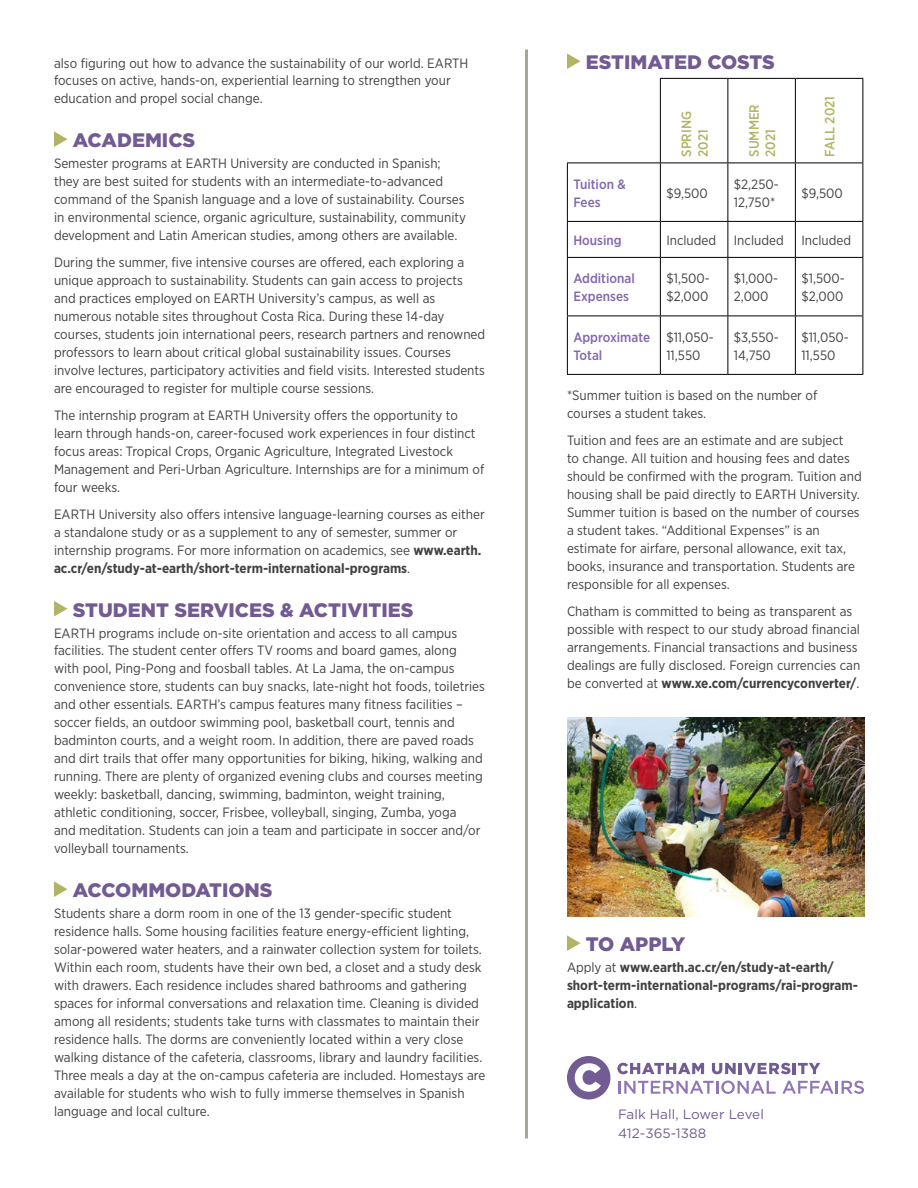
<style>
.page{position:relative;width:918px;height:1188px;background:#fff}
.page>*{position:absolute;margin:0;border:0;box-sizing:border-box;transform-origin:0 0}
.t1{font:900 19.5px "Gotham";color:#725b93}
.t2{font:13.5px/18px "Gotham Narrow";color:#414042}
.t3{font:700 13.5px/18px "Gotham Narrow";color:#414042}
.t4{font:500 13.5px/18px "Gotham Narrow";color:#8166ac}
.t5{font:13.5px/19.5px "Gotham";letter-spacing:.005em;color:#725b93}
.t6{font:500 13.5px/16.5px "Gotham Narrow";color:#b0b464}
.s1{font-weight:700}
.s2{font-weight:400}
</style>
<div class="page">
<svg style="left:54px;top:131px;width:14px;height:16px"></svg>
<svg style="left:54px;top:601px;width:14px;height:15px"></svg>
<svg style="left:54px;top:881px;width:14px;height:16px"></svg>
<hr style="left:525px;top:50px;width:3px;height:1088px;background:#a4a89a">
<svg style="left:567px;top:53px;width:13px;height:16px"></svg>
<hr style="left:660px;top:78px;width:68px;height:1px;background:#000">
<hr style="left:660px;top:79px;width:1px;height:84px;background:#000">
<hr style="left:728px;top:78px;width:67px;height:1px;background:#000">
<hr style="left:728px;top:79px;width:1px;height:84px;background:#000">
<hr style="left:795px;top:78px;width:68px;height:1px;background:#000">
<hr style="left:795px;top:79px;width:1px;height:84px;background:#000">
<hr style="left:862px;top:79px;width:1px;height:84px;background:#000">
<hr style="left:567px;top:163px;width:93px;height:1px;background:#000">
<hr style="left:567px;top:163px;width:1px;height:58px;background:#000">
<hr style="left:660px;top:163px;width:68px;height:1px;background:#000">
<hr style="left:660px;top:163px;width:1px;height:58px;background:#000">
<hr style="left:728px;top:163px;width:67px;height:1px;background:#000">
<hr style="left:728px;top:163px;width:1px;height:58px;background:#000">
<hr style="left:795px;top:163px;width:68px;height:1px;background:#000">
<hr style="left:795px;top:163px;width:1px;height:58px;background:#000">
<hr style="left:862px;top:163px;width:1px;height:58px;background:#000">
<hr style="left:567px;top:221px;width:93px;height:1px;background:#000">
<hr style="left:567px;top:222px;width:1px;height:35px;background:#000">
<hr style="left:660px;top:221px;width:68px;height:1px;background:#000">
<hr style="left:660px;top:222px;width:1px;height:35px;background:#000">
<hr style="left:728px;top:221px;width:67px;height:1px;background:#000">
<hr style="left:728px;top:222px;width:1px;height:35px;background:#000">
<hr style="left:795px;top:221px;width:68px;height:1px;background:#000">
<hr style="left:795px;top:222px;width:1px;height:35px;background:#000">
<hr style="left:862px;top:222px;width:1px;height:35px;background:#000">
<hr style="left:567px;top:257px;width:93px;height:1px;background:#000">
<hr style="left:567px;top:258px;width:1px;height:58px;background:#000">
<hr style="left:660px;top:257px;width:68px;height:1px;background:#000">
<hr style="left:660px;top:258px;width:1px;height:58px;background:#000">
<hr style="left:728px;top:257px;width:67px;height:1px;background:#000">
<hr style="left:728px;top:258px;width:1px;height:58px;background:#000">
<hr style="left:795px;top:257px;width:68px;height:1px;background:#000">
<hr style="left:795px;top:258px;width:1px;height:58px;background:#000">
<hr style="left:862px;top:258px;width:1px;height:58px;background:#000">
<hr style="left:567px;top:316px;width:93px;height:1px;background:#000">
<hr style="left:567px;top:316px;width:1px;height:58px;background:#000">
<hr style="left:660px;top:316px;width:68px;height:1px;background:#000">
<hr style="left:660px;top:316px;width:1px;height:58px;background:#000">
<hr style="left:728px;top:316px;width:67px;height:1px;background:#000">
<hr style="left:728px;top:316px;width:1px;height:58px;background:#000">
<hr style="left:795px;top:316px;width:68px;height:1px;background:#000">
<hr style="left:795px;top:316px;width:1px;height:58px;background:#000">
<hr style="left:862px;top:316px;width:1px;height:58px;background:#000">
<hr style="left:567px;top:374px;width:93px;height:1px;background:#000">
<hr style="left:660px;top:374px;width:68px;height:1px;background:#000">
<hr style="left:728px;top:374px;width:67px;height:1px;background:#000">
<hr style="left:795px;top:374px;width:68px;height:1px;background:#000">
<img style="left:567px;top:718px;width:297px;height:198px">
<div style="left:567px;top:1056px;width:43px;height:44px;background:#735c94;border-radius:50%"></div>
<svg style="left:617px;top:1063px;width:87px;height:11px"></svg>
<svg style="left:712px;top:1063px;width:108px;height:11px"></svg>
<svg style="left:575px;top:1063px;width:26px;height:29px"></svg>
<svg style="left:619px;top:1081px;width:157px;height:13px"></svg>
<svg style="left:782px;top:1081px;width:82px;height:13px"></svg>
<svg style="left:567px;top:935px;width:13px;height:16px"></svg>
<p class="t2" style="left:54px;top:53px;width:416px">also figuring out how to advance the sustainability of our world. EARTH focuses on active, hands-on, experiential learning to strengthen your education and propel social change.</p>
<h1 class="t1" style="left:73px;top:129px;width:124px">ACADEMICS</h1>
<p class="t2" style="left:54px;top:154px;width:414px">Semester programs at EARTH University are conducted in Spanish; they are best suited for students with an intermediate-to-advanced command of the Spanish language and a love of sustainability. Courses in environmental science, organic agriculture, sustainability, community development and Latin American studies, among others are available.</p>
<p class="t2" style="left:54px;top:253px;width:433px">During the summer, five intensive courses are offered, each exploring a unique approach to sustainability. Students can gain access to projects and practices employed on EARTH University’s campus, as well as numerous notable sites throughout Costa Rica. During these 14-day courses, students join international peers, research partners and renowned professors to learn about critical global sustainability issues. Courses involve lectures, participatory activities and field visits. Interested students are encouraged to register for multiple course sessions.</p>
<p class="t2" style="left:54px;top:406px;width:432px">The internship program at EARTH University offers the opportunity to learn through hands-on, career-focused work experiences in four distinct focus areas: Tropical Crops, Organic Agriculture, Integrated Livestock Management and Peri-Urban Agriculture. Internships are for a minimum of four weeks.</p>
<p class="t2" style="left:54px;top:505px;width:432px">EARTH University also offers intensive language-learning courses as either a standalone study or as a supplement to any of semester, summer or internship programs. For more information on academics, see <span class="s1">www.earth. ac.cr/en/study-at-earth/short-term-international-programs</span>.</p>
<h1 class="t1" style="left:73px;top:598px;width:342px">STUDENT SERVICES &amp; ACTIVITIES</h1>
<p class="t2" style="left:54px;top:623px;width:432px">EARTH programs include on-site orientation and access to all campus facilities. The student center offers TV rooms and board games, along with pool, Ping-Pong and foosball tables. At La Jama, the on-campus convenience store, students can buy snacks, late-night hot foods, toiletries and other essentials. EARTH’s campus features many fitness facilities – soccer fields, an outdoor swimming pool, basketball court, tennis and badminton courts, and a weight room. In addition, there are paved roads and dirt trails that offer many opportunities for biking, hiking, walking and running. There are plenty of organized evening clubs and courses meeting weekly: basketball, dancing, swimming, badminton, weight training, athletic conditioning, soccer, Frisbee, volleyball, singing, Zumba, yoga<br>and meditation. Students can join a team and participate in soccer and/or volleyball tournaments.</p>
<h1 class="t1" style="left:73px;top:879px;width:201px">ACCOMMODATIONS</h1>
<p class="t2" style="left:54px;top:904px;width:433px">Students share a dorm room in one of the 13 gender-specific student residence halls. Some housing facilities feature energy-efficient lighting, solar-powered water heaters, and a rainwater collection system for toilets.<br>Within each room, students have their own bed, a closet and a study desk with drawers. Each residence includes shared bathrooms and gathering spaces for informal conversations and relaxation time. Cleaning is divided among all residents; students take turns with classmates to maintain their residence halls. The dorms are conveniently located within a very close walking distance of the cafeteria, classrooms, library and laundry facilities.<br>Three meals a day at the on-campus cafeteria are included. Homestays are available for students who wish to fully immerse themselves in Spanish language and local culture.</p>
<h1 class="t1" style="left:586px;top:51px;width:191px">ESTIMATED COSTS</h1>
<p class="t6" style="left:678px;top:157px;width:47px;rotate:-90deg">SPRING<br>2021</p>
<p class="t6" style="left:746px;top:157px;width:54px;rotate:-90deg">SUMMER<br>2021</p>
<p class="t6" style="left:821px;top:157px;width:62px;rotate:-90deg">FALL 2021</p>
<p class="t4" style="left:573px;top:175px;width:54px">Tuition &amp;<br>Fees</p>
<p class="t2" style="left:666px;top:184px;width:43px">$9,500</p>
<p class="t2" style="left:734px;top:175px;width:46px">$2,250-<br>12,750*</p>
<p class="t2" style="left:801px;top:184px;width:43px">$9,500</p>
<p class="t4" style="left:573px;top:231px;width:50px">Housing</p>
<p class="t2" style="left:666px;top:231px;width:51px">Included</p>
<p class="t2" style="left:734px;top:231px;width:51px">Included</p>
<p class="t2" style="left:801px;top:231px;width:51px">Included</p>
<p class="t4" style="left:573px;top:269px;width:63px">Additional<br>Expenses</p>
<p class="t2" style="left:666px;top:269px;width:45px">$1,500- $2,000</p>
<p class="t2" style="left:734px;top:269px;width:46px">$1,000-<br>2,000</p>
<p class="t2" style="left:801px;top:269px;width:45px">$1,500- $2,000</p>
<p class="t4" style="left:573px;top:328px;width:78px">Approximate<br>Total</p>
<p class="t2" style="left:666px;top:328px;width:49px">$11,050-<br>11,550</p>
<p class="t2" style="left:734px;top:328px;width:46px">$3,550-<br>14,750</p>
<p class="t2" style="left:801px;top:328px;width:49px">$11,050-<br>11,550</p>
<p class="t2" style="left:567px;top:386px;width:252px">*Summer tuition is based on the number of courses a student takes.</p>
<p class="t2" style="left:567px;top:431px;width:296px">Tuition and fees are an estimate and are subject<br>to change. All tuition and housing fees and dates should be confirmed with the program. Tuition and housing shall be paid directly to EARTH University.<br>Summer tuition is based on the number of courses a student takes. “Additional Expenses” is an estimate for airfare, personal allowance, exit tax, books, insurance and transportation. Students are responsible for all expenses.</p>
<p class="t2" style="left:567px;top:602px;width:295px">Chatham is committed to being as transparent as possible with respect to our study abroad financial arrangements. Financial transactions and business dealings are fully disclosed. Foreign currencies can be converted at <span class="s1">www.xe.com/currencyconverter/</span>.</p>
<h1 class="t1" style="left:586px;top:933px;width:101px">TO APPLY</h1>
<p class="t3" style="left:567px;top:958px;width:293px"><span class="s2">Apply at</span> www.earth.ac.cr/en/study-at-earth/ short-term-international-programs/rai-program&shy;application<span class="s2">.</span></p>
<p class="t5" style="left:618px;top:1104px;width:147px">Falk Hall, Lower Level<br>412-365-1388</p>
</div>
